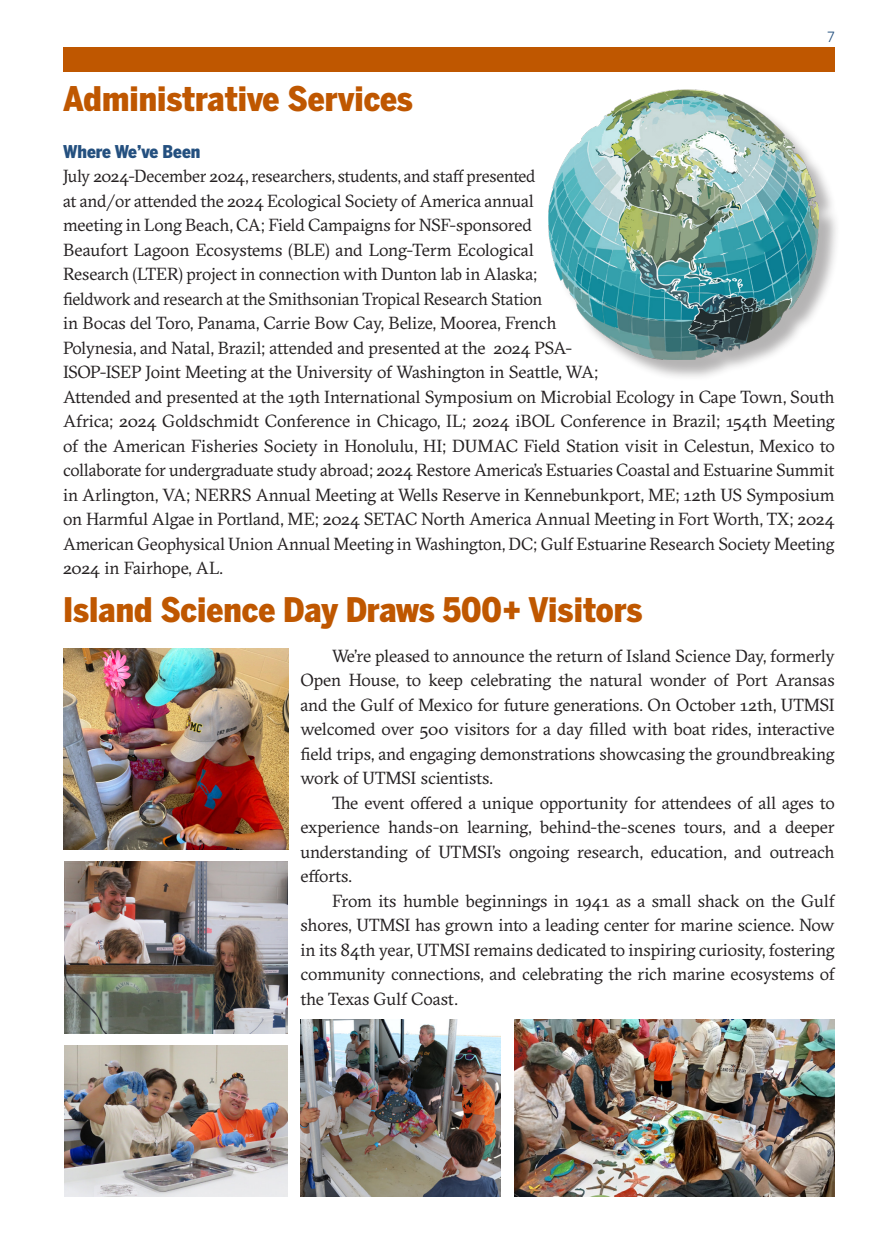
<style>
.page{position:relative;width:882px;height:1260px;background:#fff}
.page>*{position:absolute;margin:0;border:0;box-sizing:border-box;transform-origin:0 0}
.t1{font:900 33.6px "Benton Sans Cond";color:#bf5700}
.t2{font:17.5px/24.5px "GT Sectra";letter-spacing:-.01em;color:#231f20;text-align:justify}
.t3{font:900 17.5px "Benton Sans Cond";color:#24507f}
.t4{font:14px "Benton Sans";color:#24507f}
</style>
<div class="page">
<div style="left:63px;top:47px;width:772px;height:24px;background:#bf5700"></div>
<div style="left:552px;top:93px;width:289px;height:289px;background:#231f20;opacity:.34"></div>
<img style="left:549px;top:89px;width:270px;height:271px">
<img style="left:65px;top:1045px;width:222px;height:152px">
<img style="left:63px;top:649px;width:226px;height:201px">
<img style="left:65px;top:862px;width:222px;height:171px">
<img style="left:301px;top:1019px;width:200px;height:177px">
<img style="left:514px;top:1019px;width:321px;height:177px">
<p class="t4" style="left:827px;top:29px;width:9px">7</p>
<p class="t1" style="left:63px;top:79px;width:351px">Administrative Services</p>
<p class="t3" style="left:63px;top:141px;width:139px">Where We’ve Been</p>
<p class="t2" style="left:63px;top:164px;width:773px;text-align:left">July 2024-December 2024, researchers, students, and staff presented<br>at and/or attended the 2024 Ecological Society of America annual<br>meeting in Long Beach, CA; Field Campaigns for NSF-sponsored<br>Beaufort Lagoon Ecosystems (BLE) and Long-Term Ecological<br>Research (LTER) project in connection with Dunton lab in Alaska;<br>fieldwork and research at the Smithsonian Tropical Research Station<br>in Bocas del Toro, Panama, Carrie Bow Cay, Belize, Moorea, French<br>Polynesia, and Natal, Brazil; attended and presented at the 2024 PSA-<br>ISOP-ISEP Joint Meeting at the University of Washington in Seattle, WA;<br>Attended and presented at the 19th International Symposium on Microbial Ecology in Cape Town, South Africa; 2024 Goldschmidt Conference in Chicago, IL; 2024 iBOL Conference in Brazil; 154th Meeting of the American Fisheries Society in Honolulu, HI; DUMAC Field Station visit in Celestun, Mexico to collaborate for undergraduate study abroad; 2024 Restore America’s Estuaries Coastal and Estuarine Summit in Arlington, VA; NERRS Annual Meeting at Wells Reserve in Kennebunkport, ME; 12th US Symposium on Harmful Algae in Portland, ME; 2024 SETAC North America Annual Meeting in Fort Worth, TX; 2024<br>American Geophysical Union Annual Meeting in Washington, DC; Gulf Estuarine Research Society Meeting 2024 in Fairhope, AL.</p>
<p class="t1" style="left:63px;top:590px;width:581px">Island Science Day Draws 500+ Visitors</p>
<p class="t2" style="left:301px;top:644px;width:536px;text-indent:32px">We’re pleased to announce the return of Island Science Day, formerly Open House, to keep celebrating the natural wonder of Port Aransas and the Gulf of Mexico for future generations. On October 12th, UTMSI welcomed over 500 visitors for a day filled with boat rides, interactive field trips, and engaging demonstrations showcasing the groundbreaking work of UTMSI scientists.</p>
<p class="t2" style="left:301px;top:791px;width:536px;text-indent:32px">The event offered a unique opportunity for attendees of all ages to experience hands-on learning, behind-the-scenes tours, and a deeper understanding of UTMSI’s ongoing research, education, and outreach efforts.</p>
<p class="t2" style="left:301px;top:889px;width:536px;text-indent:32px">From its humble beginnings in 1941 as a small shack on the Gulf shores, UTMSI has grown into a leading center for marine science. Now in its 84th year, UTMSI remains dedicated to inspiring curiosity, fostering community connections, and celebrating the rich marine ecosystems of the Texas Gulf Coast.</p>
</div>
